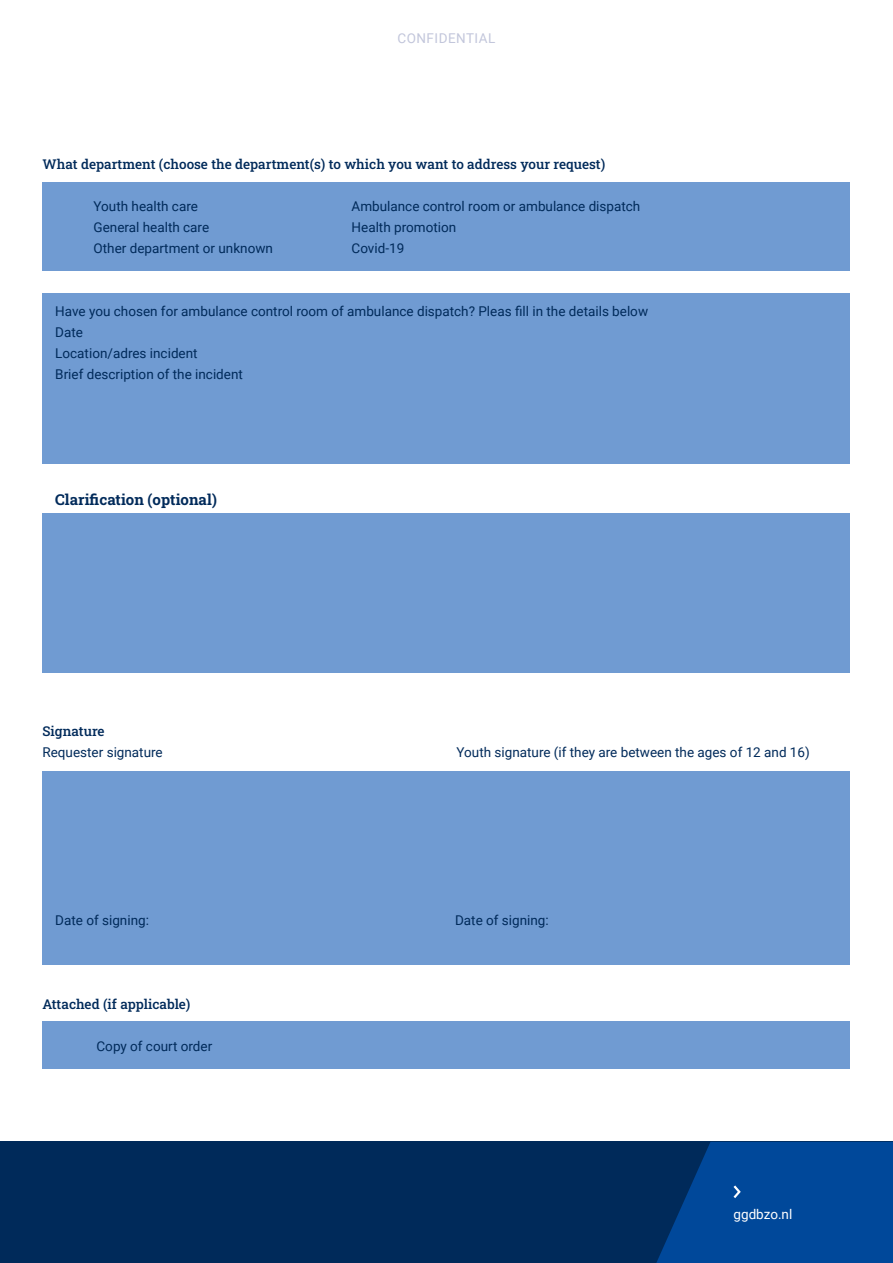
<style>
.page{position:relative;width:893px;height:1263px;background:#fff}
.page>*{position:absolute;margin:0;border:0;box-sizing:border-box;transform-origin:0 0}
.tussenkopje{font:700 15px "Roboto Slab";color:#002a5a}
.tussenkopje-2{font:13.5px "Roboto";color:#002a5a}
.tussenkopje-3{font:500 13.5px "Roboto Slab";color:#002a5a}
.t1{font:13.5px "Roboto";letter-spacing:.035em;color:#c2c6db}
.body{font:13.5px "Roboto";color:#fff}
</style>
<div class="page">
<div style="left:43px;top:182px;width:807px;height:88px;background:#709bd2"></div>
<div style="left:43px;top:293px;width:807px;height:170px;background:#709bd2"></div>
<div style="left:43px;top:513px;width:807px;height:160px;background:#709bd2"></div>
<div style="left:43px;top:772px;width:807px;height:193px;background:#709bd2"></div>
<div style="left:43px;top:1021px;width:807px;height:48px;background:#709bd2"></div>
<div style="left:0;top:1142px;width:893px;height:121px;background:#002a5a"></div>
<svg style="left:656px;top:1142px;width:237px;height:121px;background:#004492"></svg>
<p class="t1" style="left:397px;top:28px;width:99px">CONFIDENTIAL</p>
<p class="tussenkopje-3" style="left:43px;top:154px;width:564px">What department (choose the department(s) to which you want to address your request)</p>
<p class="tussenkopje-2" style="left:94px;top:196px;width:106px">Youth health care</p>
<p class="tussenkopje-2" style="left:352px;top:196px;width:290px">Ambulance control room or ambulance dispatch</p>
<p class="tussenkopje-2" style="left:94px;top:217px;width:117px">General health care</p>
<p class="tussenkopje-2" style="left:352px;top:217px;width:106px">Health promotion</p>
<p class="tussenkopje-2" style="left:94px;top:238px;width:181px">Other department or unknown</p>
<p class="tussenkopje-2" style="left:352px;top:238px;width:54px">Covid-19</p>
<p class="tussenkopje-2" style="left:55px;top:301px;width:594px">Have you chosen for ambulance control room of ambulance dispatch? Pleas fill in the details below</p>
<p class="tussenkopje-2" style="left:55px;top:322px;width:29px">Date</p>
<p class="tussenkopje-2" style="left:55px;top:343px;width:144px">Location/adres incident</p>
<p class="tussenkopje-2" style="left:55px;top:364px;width:189px">Brief description of the incident</p>
<p class="tussenkopje" style="left:55px;top:489px;width:163px">Clarification (optional)</p>
<p class="tussenkopje-3" style="left:43px;top:721px;width:64px">Signature</p>
<p class="tussenkopje-2" style="left:43px;top:742px;width:122px">Requester signature</p>
<p class="tussenkopje-2" style="left:457px;top:742px;width:355px">Youth signature (if they are between the ages of 12 and 16)</p>
<p class="tussenkopje-2" style="left:55px;top:910px;width:95px">Date of signing:</p>
<p class="tussenkopje-2" style="left:455px;top:910px;width:95px">Date of signing:</p>
<p class="tussenkopje-3" style="left:43px;top:994px;width:149px">Attached (if applicable)</p>
<p class="tussenkopje-2" style="left:97px;top:1036px;width:117px">Copy of court order</p>
<p class="body" style="left:733px;top:1205px;width:60px">ggdbzo.nl</p>
</div>
